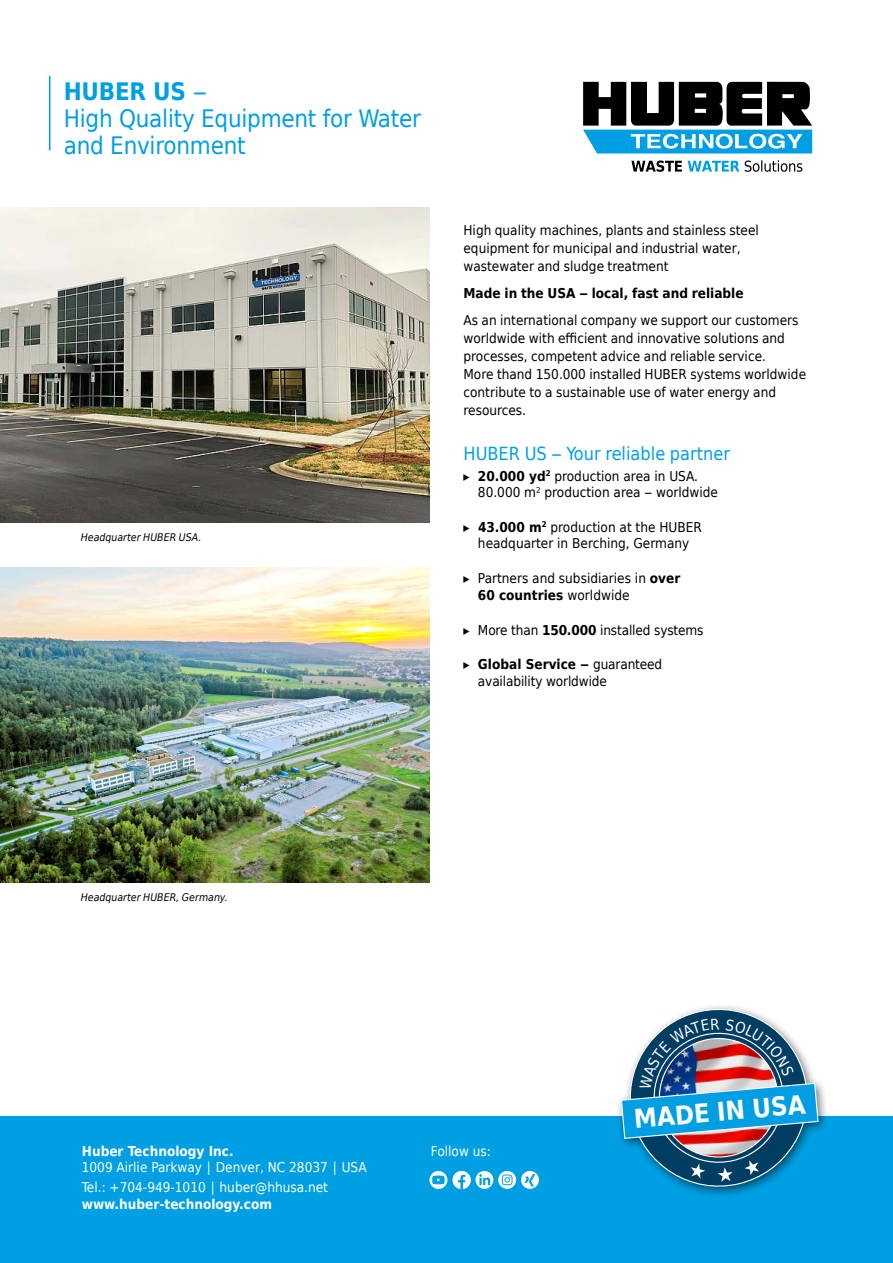
<style>
.page{position:relative;width:893px;height:1263px;background:#fff}
.page>*{position:absolute;margin:0;border:0;box-sizing:border-box;transform-origin:0 0}
.t1{font:700 25.8px "Huber Tec";color:#fff}
.t2{font:24px/27px "Huber Tec";letter-spacing:-.01em;color:#009fe3}
.t3{font:18px "Huber Tec";color:#009fe3}
.t4{font:13.5px/18px "Huber Tec";color:#000}
.t5{font:13.5px/19.8px "Huber Tec";color:#fff}
.t6{font:700 13.5px "Huber Tec";color:#fff}
.t7{font:700 13.5px "Huber Tec";color:#000}
.t8{font:italic 10.5px "Huber Tec";color:#000}
.s1{font-weight:700}
</style>
<div class="page">
<div style="left:0;top:1117px;width:893px;height:146px;background:#009fe3"></div>
<hr style="left:49px;top:76px;width:1px;height:74px;background:#009fe3">
<img style="left:0;top:208px;width:429px;height:315px">
<img style="left:0;top:568px;width:429px;height:315px">
<svg style="left:453px;top:1171px;width:18px;height:18px"></svg>
<svg style="left:475px;top:1171px;width:18px;height:18px"></svg>
<svg style="left:479px;top:1174px;width:11px;height:11px"></svg>
<svg style="left:429px;top:1171px;width:18px;height:18px"></svg>
<svg style="left:498px;top:1171px;width:18px;height:18px"></svg>
<svg style="left:502px;top:1174px;width:10px;height:11px"></svg>
<svg style="left:521px;top:1171px;width:18px;height:18px"></svg>
<svg style="left:525px;top:1174px;width:10px;height:12px"></svg>
<svg style="left:583px;top:82px;width:229px;height:71px"></svg>
<svg style="left:631px;top:160px;width:171px;height:12px"></svg>
<svg style="left:613px;top:1006px;width:211px;height:190px"></svg>
<h2 class="t2" style="left:64px;top:77px;width:359px"><span class="s1">HUBER US</span> –<br>High Quality Equipment for Water and Environment</h2>
<p class="t8" style="left:81px;top:530px;width:122px">Headquarter HUBER USA.</p>
<p class="t4" style="left:463px;top:220px;width:297px">High quality machines, plants and stainless steel equipment for municipal and industrial water, wastewater and sludge treatment</p>
<p class="t7" style="left:463px;top:282px;width:282px">Made in the USA – local, fast and reliable</p>
<p class="t4" style="left:463px;top:310px;width:344px">As an international company we support our customers worldwide with efficient and innovative solutions and processes, competent advice and reliable service.<br>More thand 150.000 installed HUBER systems worldwide contribute to a sustainable use of water energy and resources.</p>
<h3 class="t3" style="left:463px;top:439px;width:268px">HUBER US – Your reliable partner</h3>
<p class="t4" style="left:478px;top:467px;width:242px;line-height:16.5px;text-indent:-14px"><span class="s1">▸ 20.000 yd</span><sup>2</sup> production area in USA.<br>80.000 m<sup>2</sup> production area – worldwide</p>
<p class="t4" style="left:463px;top:518px;width:240px;line-height:16.5px;text-align:center">▸ <span class="s1">43.000 m</span><sup>2</sup> production at the HUBER headquarter in Berching, Germany</p>
<p class="t4" style="left:478px;top:569px;width:204px;line-height:16.5px;text-indent:-14px">▸ Partners and subsidiaries in <span class="s1">over<br>60 countries</span> worldwide</p>
<p class="t4" style="left:463px;top:620px;width:242px">▸ More than <span class="s1">150.000</span> installed systems</p>
<p class="t4" style="left:478px;top:656px;width:186px;line-height:16.5px;text-indent:-14px"><span class="s1">▸ Global Service –</span> guaranteed availability worldwide</p>
<p class="t8" style="left:81px;top:890px;width:148px">Headquarter HUBER, Germany.</p>
<p class="t6" style="left:82px;top:1140px;width:153px">Huber Technology Inc.</p>
<p class="t5" style="left:82px;top:1157px;width:286px">1009 Airlie Parkway ∣ Denver, NC 28037 ∣ USA<br>Tel.: +704-949-1010 ∣ huber@hhusa.net</p>
<p class="t6" style="left:82px;top:1193px;width:192px">www.huber-technology.com</p>
<p class="t5" style="left:431px;top:1141px;width:62px">Follow us:</p>
<h1 class="t1" style="left:632px;top:1098px;width:174px;rotate:-5deg">MADE IN USA</h1>
</div>
